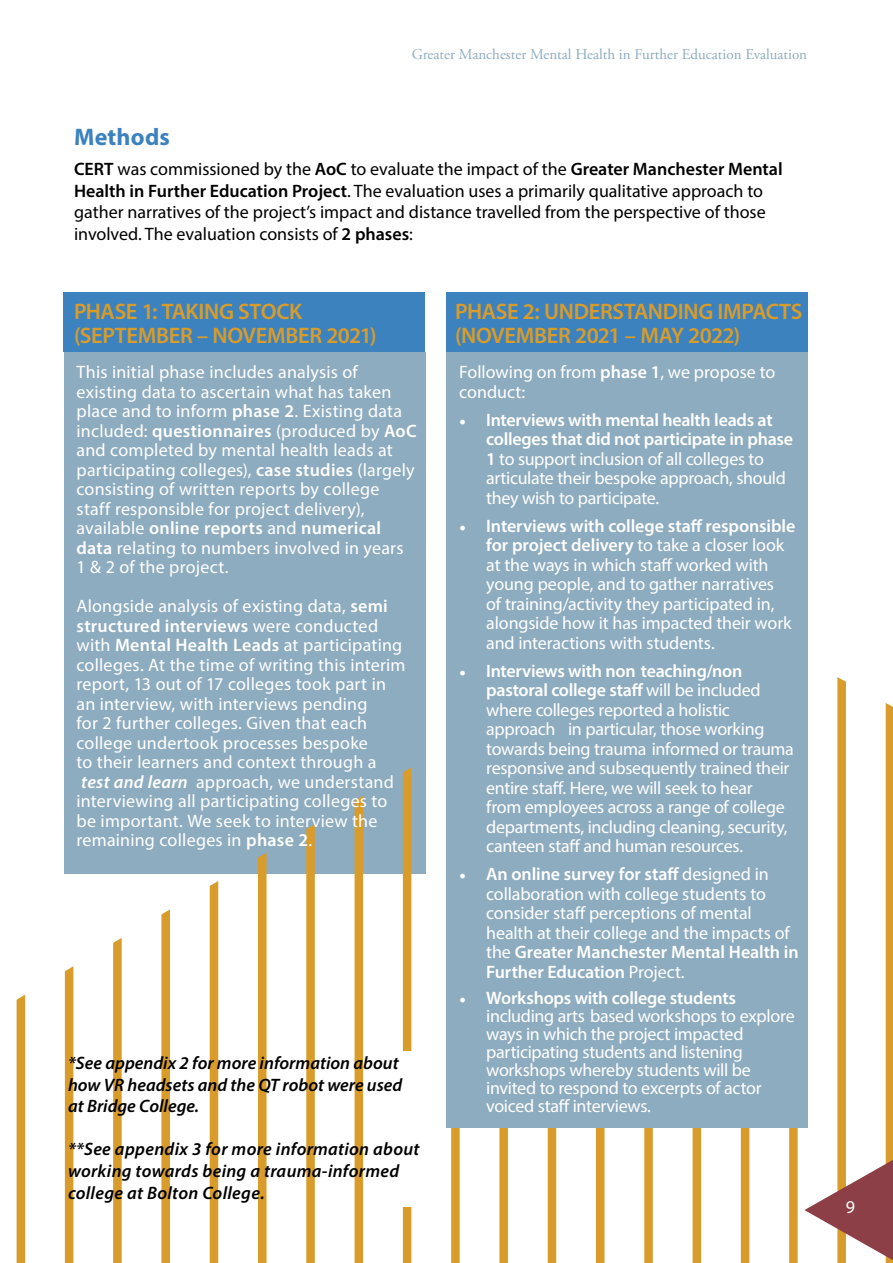
<style>
.page{position:relative;width:893px;height:1263px;background:#fff}
.page>*{position:absolute;margin:0;border:0;box-sizing:border-box;transform-origin:0 0}
.t1{font:700 24px "Myriad Pro";letter-spacing:.01em;color:#3b82bf}
.t2{font:600 22.5px/24px "Myriad Pro";letter-spacing:-.015em;color:#d99c2b}
.t3{font:18px/19.5px "Myriad Pro";letter-spacing:-.005em;color:#fff}
.t4{font:18px/21.6px "Myriad Pro";color:#000}
.t5{font:italic 600 18px/21.6px "Myriad Pro";letter-spacing:.005em;color:#000}
.t6{font:600 18px "Myriad Pro";letter-spacing:-.015em;color:#fff}
.t7{font:15px "Adobe Garamond Pro";color:#8eacbf}
.s1{font-weight:600}
.s2{font-weight:600;font-style:italic}
.s3{font-family:"Minion Pro"}
.s4{font-family:"Minion Pro";font-weight:400}
</style>
<div class="page">
<div style="left:644px;top:601px;width:9px;height:662px;background:#d99c2b"></div>
<div style="left:693px;top:601px;width:8px;height:662px;background:#d99c2b"></div>
<div style="left:741px;top:601px;width:8px;height:662px;background:#d99c2b"></div>
<div style="left:789px;top:601px;width:9px;height:662px;background:#d99c2b"></div>
<div style="left:451px;top:601px;width:9px;height:662px;background:#d99c2b"></div>
<div style="left:499px;top:601px;width:9px;height:662px;background:#d99c2b"></div>
<div style="left:548px;top:601px;width:8px;height:662px;background:#d99c2b"></div>
<div style="left:596px;top:601px;width:8px;height:662px;background:#d99c2b"></div>
<div style="left:447px;top:292px;width:361px;height:60px;background:#3b82bf"></div>
<div style="left:446px;top:352px;width:362px;height:775px;background:#8eacbf"></div>
<div style="left:64px;top:292px;width:361px;height:60px;background:#3b82bf"></div>
<div style="left:64px;top:352px;width:361px;height:522px;background:#8eacbf"></div>
<div style="left:886px;top:703px;width:7px;height:450px;background:#d99c2b"></div>
<div style="left:837px;top:601px;width:9px;height:662px;background:#d99c2b"></div>
<div style="left:403px;top:767px;width:8px;height:496px;background:#d99c2b"></div>
<div style="left:64px;top:1051px;width:361px;height:155px;background:#fff"></div>
<div style="left:355px;top:796px;width:8px;height:467px;background:#d99c2b"></div>
<svg style="left:306px;top:824px;width:9px;height:439px;background:#d9a036"></svg>
<svg style="left:258px;top:852px;width:9px;height:411px;background:#daa136"></svg>
<div style="left:210px;top:881px;width:8px;height:382px;background:#d99c2b"></div>
<svg style="left:161px;top:909px;width:9px;height:354px;background:#dba137"></svg>
<svg style="left:113px;top:937px;width:9px;height:326px;background:#dba238"></svg>
<div style="left:65px;top:966px;width:8px;height:297px;background:#d99c2b"></div>
<div style="left:17px;top:994px;width:8px;height:269px;background:#d99c2b"></div>
<svg style="left:804px;top:1153px;width:89px;height:110px"></svg>
<p class="t7" style="left:412px;top:49px;width:397px">Greater Manchester Mental Health in Further Education Evaluation</p>
<h2 class="t1" style="left:74px;top:128px;width:98px">Methods</h2>
<p class="t4" style="left:74px;top:160px;width:710px"><span class="s1">CERT</span> was commissioned by the <span class="s1">AoC</span> to evaluate the impact of the <span class="s1">Greater Manchester Mental<br>Health in Further Education Project</span>. The evaluation uses a primarily qualitative approach to gather narratives of the project’s impact and distance travelled from the perspective of those</p>
<p class="t4" style="left:74px;top:224px;width:340px">involved. The evaluation consists of <span class="s1">2 phases</span>:</p>
<h3 class="t2" style="left:74px;top:301px;width:304px">PHASE 1: TAKING STOCK (SEPTEMBER – NOVEMBER 2021)</h3>
<p class="t3" style="left:76px;top:364px;width:342px">This initial phase includes analysis of existing data to ascertain what has taken place and to inform <span class="s1">phase 2</span>. Existing data included: <span class="s1">questionnaires</span> (produced by <span class="s1">AoC </span>and completed by mental health leads at participating colleges), <span class="s1">case studies</span> (largely consisting of written reports by college staff responsible for project delivery), available <span class="s1">online reports</span> and <span class="s1">numerical data</span> relating to numbers involved in years 1 &amp; 2 of the project.</p>
<p class="t3" style="left:76px;top:598px;width:331px">Alongside analysis of existing data, <span class="s1">semi structured interviews</span> were conducted with <span class="s1">Mental Health Leads</span> at participating colleges. At the time of writing this interim report, 13 out of 17 colleges took part in an interview, with interviews pending<br>for 2 further colleges. Given that each college undertook processes bespoke<br>to their learners and context through a</p>
<p class="t3" style="left:76px;top:773px;width:319px"><span class="s2">test and learn</span> approach, we understand interviewing all participating colleges to be important. We seek to interview the remaining colleges in <span class="s1">phase 2</span>.</p>
<p class="t5" style="left:68px;top:1054px;width:336px">*See appendix 2 for more information about how VR headsets and the QT robot were used at Bridge College.</p>
<p class="t5" style="left:68px;top:1140px;width:353px">**See appendix 3 for more information about working towards being a trauma-informed college at Bolton College.</p>
<h3 class="t2" style="left:455px;top:301px;width:349px">PHASE 2: UNDERSTANDING IMPACTS (NOVEMBER 2021 – MAY 2022)</h3>
<p class="t3" style="left:459px;top:364px;width:318px">Following on from <span class="s1">phase 1</span>, we propose to conduct:</p>
<p class="t3" style="left:486px;top:411px;width:308px;text-indent:-27px"><span class="s3">•</span> <span class="s1">Interviews with mental health leads at colleges that did not participate in phase 1</span> to support inclusion of all colleges to articulate their bespoke approach, should they wish to participate.</p>
<p class="t3" style="left:486px;top:517px;width:311px;text-indent:-27px"><span class="s3">•</span> <span class="s1">Interviews with college staf responsible for project delivery</span> to take a closer look at the ways in which staf worked with young people, and to gather narratives<br>of training/activity they participated in, alongside how it has impacted their work and interactions with students.</p>
<p class="t3" style="left:486px;top:662px;width:309px;text-indent:-27px"><span class="s3">•</span> <span class="s1">Interviews with non teaching/non pastoral college staf</span> will be included where colleges reported a holistic approach in particular, those working towards being trauma informed or trauma responsive and subsequently trained their entire staf. Here, we will seek to hear<br>from employees across a range of college departments, including cleaning, security, canteen staf and human resources.</p>
<p class="t3" style="left:486px;top:866px;width:314px;text-indent:-27px"><span class="s3">•</span> <span class="s1">An online survey for staf</span> designed in collaboration with college students to consider staf perceptions of mental health at their college and the impacts of the <span class="s1">Greater Manchester Mental Health in Further Education</span> Project.</p>
<p class="t6" style="left:459px;top:991px;width:278px"><span class="s4">•</span> Workshops with college students</p>
<p class="t3" style="left:486px;top:1008px;width:310px;line-height:18px">including arts based workshops to explore ways in which the project impacted participating students and listening workshops whereby students will be invited to respond to excerpts of actor voiced staf interviews.</p>
<p class="t3" style="left:846px;top:1198px;width:11px">9</p>
</div>
